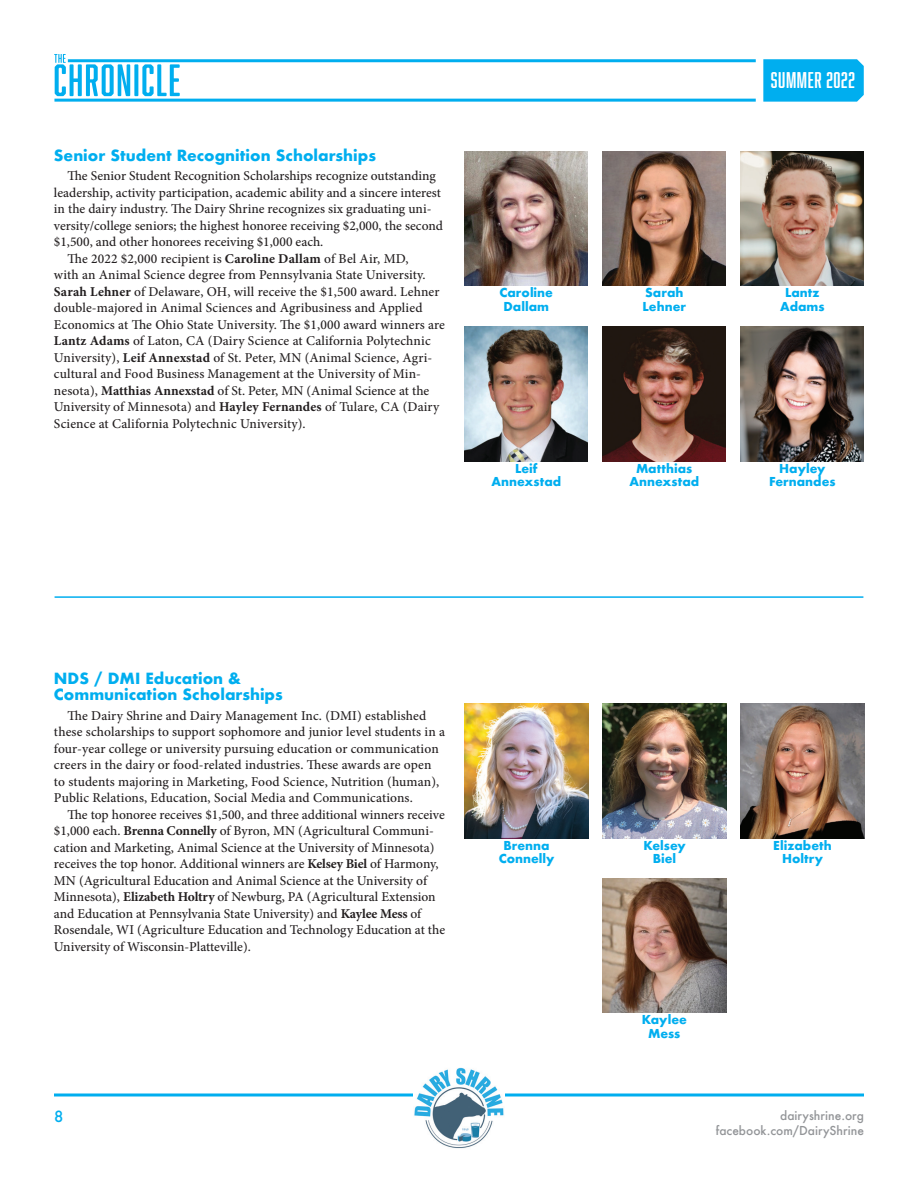
<style>
.page{position:relative;width:918px;height:1188px;background:#fff}
.page>*{position:absolute;margin:0;border:0;box-sizing:border-box;transform-origin:0 0}
.t1{font:21px "Abolition Soft";letter-spacing:.03em;color:#fff}
.Subhead{font:700 15px/16.5px "Futura";color:#00aeef}
.t2{font:500 15px "Futura";color:#00aeef}
.Body_Copy{font:500 13.5px/16.5px "Minion Pro";color:#231f20}
.t3{font:700 12px/13.5px "Futura";color:#00aeef;text-align:center}
.t4{font:500 12px "Futura";color:#939598}
.s1{font-weight:700}
</style>
<div class="page">
<hr style="left:54px;top:1094px;width:810px;height:2px;background:#00aeef">
<hr style="left:68px;top:59px;width:688px;height:3px;background:#00aeef">
<hr style="left:54px;top:99px;width:702px;height:3px;background:#00aeef">
<svg style="left:54px;top:54px;width:126px;height:42px"></svg>
<svg style="left:763px;top:59px;width:101px;height:43px;background:#07b0ef"></svg>
<img style="left:413px;top:1067px;width:92px;height:82px">
<hr style="left:55px;top:596px;width:808px;height:2px;background:#00aeef">
<img style="left:465px;top:151px;width:123px;height:135px">
<img style="left:603px;top:151px;width:123px;height:135px">
<img style="left:741px;top:151px;width:123px;height:135px">
<img style="left:465px;top:327px;width:123px;height:134px">
<img style="left:603px;top:327px;width:123px;height:134px">
<img style="left:741px;top:327px;width:123px;height:134px">
<img style="left:465px;top:704px;width:123px;height:134px">
<img style="left:603px;top:704px;width:123px;height:134px">
<img style="left:603px;top:879px;width:123px;height:134px">
<img style="left:741px;top:704px;width:123px;height:134px">
<p class="Subhead" style="left:54px;top:147px;width:324px">Senior Student Recognition Scholarships</p>
<p class="Body_Copy" style="left:54px;top:168px;width:391px;text-indent:14px">The Senior Student Recognition Scholarships recognize outstanding leadership, activity participation, academic ability and a sincere interest in the dairy industry. The Dairy Shrine recognizes six graduating uni&shy;versity/college seniors; the highest honoree receiving $2,000, the second $1,500, and other honorees receiving $1,000 each.</p>
<p class="Body_Copy" style="left:54px;top:250px;width:393px;text-indent:14px">The 2022 $2,000 recipient is <span class="s1">Caroline Dallam</span> of Bel Air, MD,<br>with an Animal Science degree from Pennsylvania State University.<br><span class="s1">Sarah Lehner</span> of Delaware, OH, will receive the $1,500 award. Lehner double-majored in Animal Sciences and Agribusiness and Applied Economics at The Ohio State University. The $1,000 award winners are <span class="s1">Lantz Adams</span> of Laton, CA (Dairy Science at California Polytechnic University), <span class="s1">Leif Annexstad</span> of St. Peter, MN (Animal Science, Agri&shy;cultural and Food Business Management at the University of Min&shy;nesota), <span class="s1">Matthias Annexstad</span> of St. Peter, MN (Animal Science at the University of Minnesota) and <span class="s1">Hayley Fernandes</span> of Tulare, CA (Dairy Science at California Polytechnic University).</p>
<p class="t1" style="left:771px;top:68px;width:86px">SUMMER 2022</p>
<p class="t3" style="left:500px;top:286px;width:55px">Caroline<br>Dallam</p>
<p class="t3" style="left:643px;top:286px;width:45px;text-align:left">Sarah<br>Lehner</p>
<p class="t3" style="left:780px;top:286px;width:46px">Lantz<br>Adams</p>
<p class="t3" style="left:491px;top:461px;width:71px">Leif<br>Annexstad</p>
<p class="t3" style="left:629px;top:461px;width:71px">Matthias<br>Annexstad</p>
<p class="t3" style="left:769px;top:461px;width:68px">Hayley<br>Fernandes</p>
<p class="Subhead" style="left:54px;top:670px;width:230px">NDS / DMI Education &amp;<br>Communication Scholarships</p>
<p class="Body_Copy" style="left:54px;top:707px;width:393px;text-indent:14px">The Dairy Shrine and Dairy Management Inc. (DMI) established these scholarships to support sophomore and junior level students in a four-year college or university pursuing education or communication creers in the dairy or food-related industries. These awards are open to students majoring in Marketing, Food Science, Nutrition (human), Public Relations, Education, Social Media and Communications.</p>
<p class="Body_Copy" style="left:54px;top:806px;width:393px;text-indent:14px">The top honoree receives $1,500, and three additional winners receive $1,000 each. <span class="s1">Brenna Connelly</span> of Byron, MN (Agricultural Communi&shy;cation and Marketing, Animal Science at the University of Minnesota) receives the top honor. Additional winners are <span class="s1">Kelsey Biel</span> of Harmony, MN (Agricultural Education and Animal Science at the University of Minnesota), <span class="s1">Elizabeth Holtry</span> of Newburg, PA (Agricultural Extension and Education at Pennsylvania State University) and <span class="s1">Kaylee Mess</span> of Rosendale, WI (Agriculture Education and Technology Education at the University of Wisconsin-Platteville).</p>
<p class="t3" style="left:499px;top:838px;width:57px">Brenna<br>Connelly</p>
<p class="t3" style="left:643px;top:838px;width:44px">Kelsey<br>Biel</p>
<p class="t3" style="left:642px;top:1013px;width:47px">Kaylee<br>Mess</p>
<p class="t3" style="left:773px;top:838px;width:60px">Elizabeth<br>Holtry</p>
<p class="t2" style="left:54px;top:1107px;width:11px">8</p>
<p class="t4" style="left:780px;top:1107px;width:85px">dairyshrine.org</p>
<p class="t4" style="left:716px;top:1122px;width:150px">facebook.com/DairyShrine</p>
</div>
